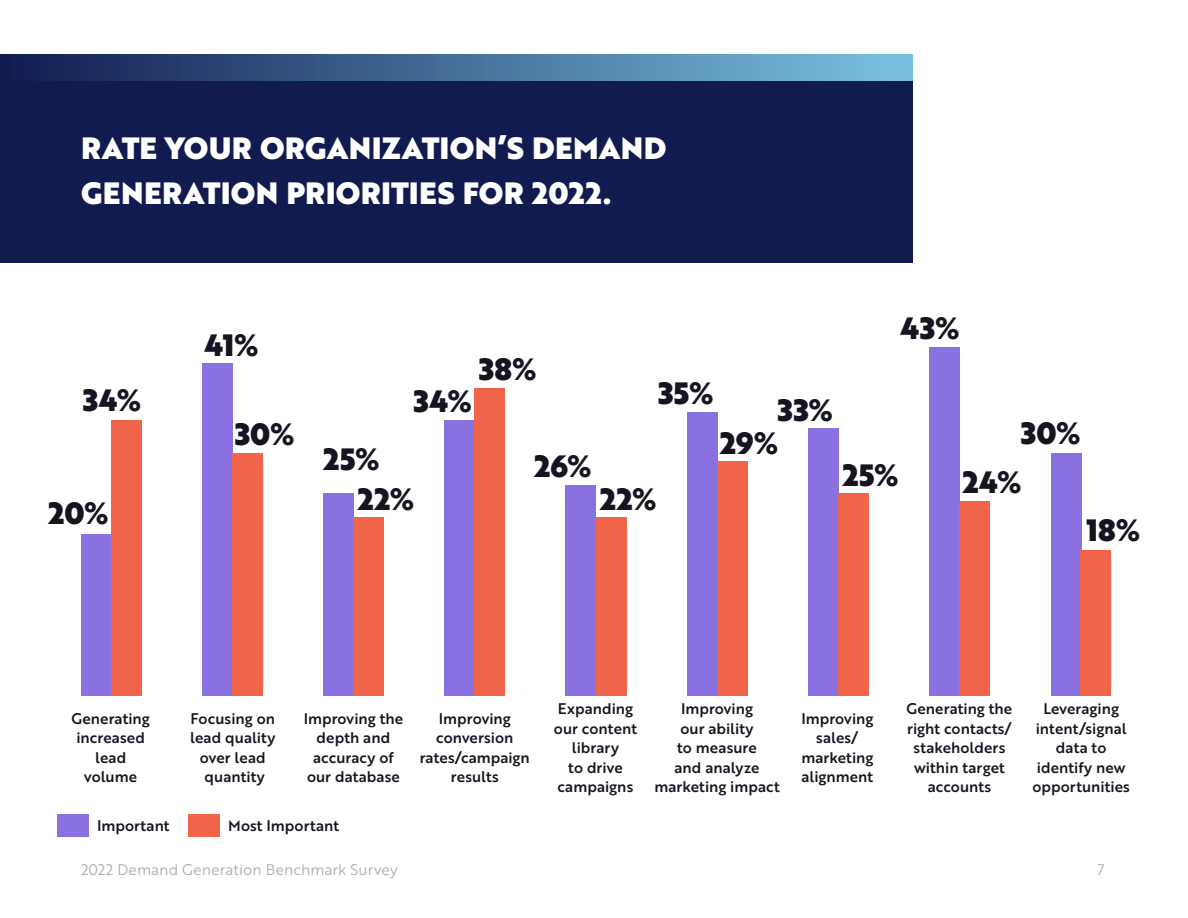
<style>
.page{position:relative;width:1188px;height:918px;background:#fff}
.page>*{position:absolute;margin:0;border:0;box-sizing:border-box;transform-origin:0 0}
.t1{font:30px/45px "Brother 1816 Black";letter-spacing:.01em;color:#fff}
.t2{font:30px/39.3px "Brother 1816 Black";letter-spacing:.015em;color:#151521}
.t3{font:15px/19.5px "Brother 1816 Medium";letter-spacing:.005em;color:#151521;text-align:center}
.t4{font:15px "Brother 1816 Book";letter-spacing:.005em;color:#adadb1}
</style>
<div class="page">
<div style="left:0;top:54px;width:913px;height:209px;background:#111b50"></div>
<div style="left:0;top:54px;width:913px;height:27px;background:linear-gradient(to right,#111b50,#7ac3e2)"></div>
<div style="left:1051px;top:453px;width:30px;height:243px;background:#8a71e2"></div>
<div style="left:929px;top:348px;width:31px;height:348px;background:#8a71e2"></div>
<div style="left:808px;top:429px;width:30px;height:267px;background:#8a71e2"></div>
<div style="left:687px;top:412px;width:30px;height:284px;background:#8a71e2"></div>
<div style="left:566px;top:485px;width:30px;height:211px;background:#8a71e2"></div>
<div style="left:445px;top:421px;width:30px;height:275px;background:#8a71e2"></div>
<div style="left:324px;top:493px;width:30px;height:203px;background:#8a71e2"></div>
<div style="left:202px;top:364px;width:30px;height:332px;background:#8a71e2"></div>
<div style="left:81px;top:534px;width:30px;height:162px;background:#8a71e2"></div>
<div style="left:1081px;top:550px;width:30px;height:146px;background:#f06449"></div>
<div style="left:960px;top:502px;width:30px;height:194px;background:#f06449"></div>
<div style="left:838px;top:493px;width:30px;height:203px;background:#f06449"></div>
<div style="left:717px;top:461px;width:30px;height:235px;background:#f06449"></div>
<div style="left:596px;top:518px;width:30px;height:178px;background:#f06449"></div>
<div style="left:475px;top:388px;width:30px;height:308px;background:#f06449"></div>
<div style="left:354px;top:518px;width:30px;height:178px;background:#f06449"></div>
<div style="left:232px;top:453px;width:30px;height:243px;background:#f06449"></div>
<div style="left:111px;top:421px;width:30px;height:275px;background:#f06449"></div>
<div style="left:57px;top:814px;width:31px;height:23px;background:#8a71e2"></div>
<div style="left:189px;top:814px;width:31px;height:23px;background:#f06449"></div>
<h1 class="t1" style="left:81px;top:125px;width:587px">RATE YOUR ORGANIZATION’S DEMAND<br>GENERATION PRIORITIES FOR 2022.</h1>
<h1 class="t2" style="left:83px;top:380px;width:60px">34%</h1>
<h1 class="t2" style="left:48px;top:493px;width:62px">20%</h1>
<h1 class="t2" style="left:205px;top:324px;width:56px">41%</h1>
<h1 class="t2" style="left:235px;top:413px;width:62px">30%</h1>
<h1 class="t2" style="left:414px;top:381px;width:60px">34%</h1>
<h1 class="t2" style="left:479px;top:349px;width:60px">38%</h1>
<h1 class="t2" style="left:357px;top:439px;width:59px;text-indent:-34px">25%<br>22%</h1>
<h1 class="t2" style="left:534px;top:446px;width:59px">26%</h1>
<h1 class="t2" style="left:658px;top:373px;width:57px">35%</h1>
<h1 class="t2" style="left:777px;top:390px;width:57px">33%</h1>
<h1 class="t2" style="left:600px;top:478px;width:59px">22%</h1>
<h1 class="t2" style="left:720px;top:422px;width:60px">29%</h1>
<h1 class="t2" style="left:901px;top:308px;width:61px">43%</h1>
<h1 class="t2" style="left:1021px;top:413px;width:62px">30%</h1>
<h1 class="t2" style="left:842px;top:454px;width:58px">25%</h1>
<h1 class="t2" style="left:962px;top:461px;width:61px">24%</h1>
<h1 class="t2" style="left:1087px;top:510px;width:55px">18%</h1>
<p class="t3" style="left:190px;top:708px;width:87px">Focusing on lead quality over lead quantity</p>
<p class="t3" style="left:304px;top:708px;width:101px">Improving the depth and accuracy of our database</p>
<p class="t3" style="left:420px;top:708px;width:112px">Improving conversion rates/campaign results</p>
<p class="t3" style="left:554px;top:698px;width:85px">Expanding our content library<br>to drive campaigns</p>
<p class="t3" style="left:654px;top:698px;width:127px">Improving<br>our ability<br>to measure<br>and analyze marketing impact</p>
<p class="t3" style="left:801px;top:708px;width:74px">Improving sales/ marketing alignment</p>
<p class="t3" style="left:907px;top:698px;width:107px">Generating the right contacts/ stakeholders within target accounts</p>
<p class="t3" style="left:1033px;top:698px;width:99px">Leveraging intent/signal data to identify new opportunities</p>
<p class="t3" style="left:72px;top:708px;width:80px">Generating increased lead volume</p>
<p class="t3" style="left:97px;top:815px;width:74px">Important</p>
<p class="t3" style="left:228px;top:815px;width:112px">Most Important</p>
<p class="t4" style="left:81px;top:858px;width:318px">2022 Demand Generation Benchmark Survey</p>
<p class="t4" style="left:1097px;top:858px;width:9px">7</p>
</div>
